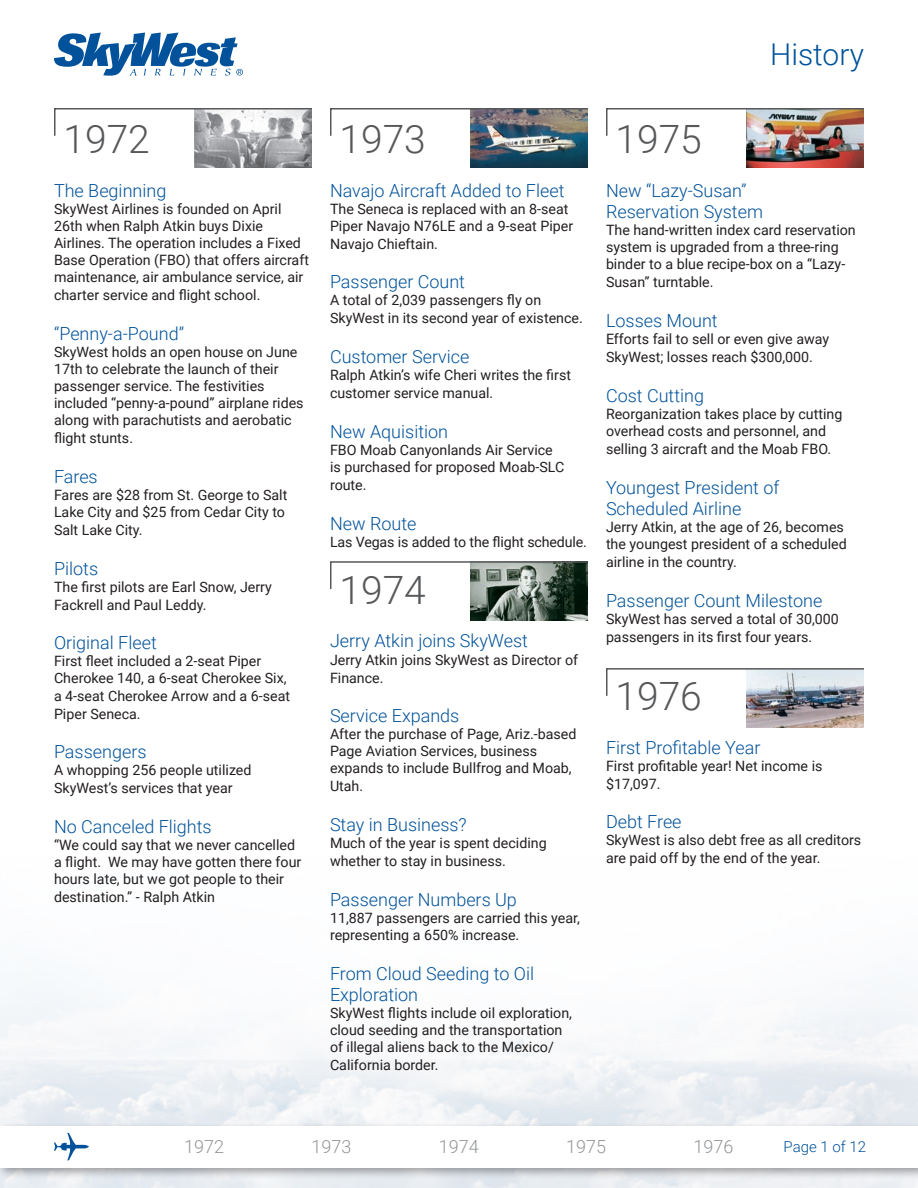
<style>
.page{position:relative;width:918px;height:1188px;background:#fff}
.page>*{position:absolute;margin:0;border:0;box-sizing:border-box;transform-origin:0 0}
.t1{font:300 39px "Roboto";color:#57585a}
.t2{font:300 30px "Roboto";color:#01529a}
.t3{font:300 18px "Roboto";color:#01529a}
.t4{font:300 18px "Roboto";color:#939598}
.t5{font:300 15px "Roboto";color:#01529a}
.t6{font:14.25px/17.4px "Roboto";color:#231f20}
</style>
<div class="page">
<div style="left:0;top:1122px;width:918px;height:58px;background:#231f20;opacity:.4"></div>
<div style="left:0;top:1126px;width:918px;height:41px;background:#fff"></div>
<svg style="left:54px;top:33px;width:189px;height:42px"></svg>
<svg style="left:54px;top:1133px;width:35px;height:27px"></svg>
<img style="left:195px;top:137px;width:117px;height:31px">
<svg style="left:54px;top:108px;width:258px;height:29px"></svg>
<img style="left:471px;top:137px;width:117px;height:31px">
<img style="left:330px;top:108px;width:258px;height:29px">
<img style="left:471px;top:590px;width:117px;height:31px">
<svg style="left:330px;top:561px;width:258px;height:29px"></svg>
<img style="left:747px;top:137px;width:117px;height:31px">
<img style="left:747px;top:697px;width:117px;height:31px">
<img style="left:606px;top:108px;width:258px;height:29px">
<svg style="left:606px;top:668px;width:258px;height:29px"></svg>
<p class="t1" style="left:63px;top:112px;width:88px">1972</p>
<p class="t3" style="left:54px;top:178px;width:114px">The Beginning</p>
<p class="t6" style="left:54px;top:199px;width:257px">SkyWest Airlines is founded on April 26th when Ralph Atkin buys Dixie Airlines. The operation includes a Fixed Base Operation (FBO) that offers aircraft maintenance, air ambulance service, air charter service and flight school.</p>
<p class="t3" style="left:54px;top:321px;width:132px">“Penny-a-Pound”</p>
<p class="t6" style="left:54px;top:343px;width:251px">SkyWest holds an open house on June 17th to celebrate the launch of their passenger service. The festivities included “penny-a-pound” airplane rides along with parachutists and aerobatic flight stunts.</p>
<p class="t3" style="left:54px;top:464px;width:45px">Fares</p>
<p class="t6" style="left:54px;top:486px;width:235px">Fares are $28 from St. George to Salt<br>Lake City and $25 from Cedar City to<br>Salt Lake City.</p>
<p class="t3" style="left:54px;top:556px;width:46px">Pilots</p>
<p class="t6" style="left:54px;top:577px;width:219px;line-height:18px">The first pilots are Earl Snow, Jerry<br>Fackrell and Paul Leddy.</p>
<p class="t3" style="left:54px;top:630px;width:104px">Original Fleet</p>
<p class="t6" style="left:54px;top:652px;width:238px">First fleet included a 2-seat Piper<br>Cherokee 140, a 6-seat Cherokee Six, a 4-seat Cherokee Arrow and a 6-seat<br>Piper Seneca.</p>
<p class="t3" style="left:54px;top:739px;width:94px">Passengers</p>
<p class="t6" style="left:54px;top:761px;width:199px;line-height:18px">A whopping 256 people utilized<br>SkyWest’s services that year</p>
<p class="t3" style="left:54px;top:814px;width:159px">No Canceled Flights</p>
<p class="t6" style="left:54px;top:836px;width:249px">“We could say that we never cancelled a flight. We may have gotten there four hours late, but we got people to their destination.” - Ralph Atkin</p>
<h2 class="t2" style="left:770px;top:33px;width:95px">History</h2>
<p class="t1" style="left:339px;top:112px;width:88px">1973</p>
<p class="t3" style="left:330px;top:178px;width:236px">Navajo Aircraft Added to Fleet</p>
<p class="t6" style="left:330px;top:199px;width:245px">The Seneca is replaced with an 8-seat<br>Piper Navajo N76LE and a 9-seat Piper<br>Navajo Chieftain.</p>
<p class="t3" style="left:330px;top:269px;width:137px">Passenger Count</p>
<p class="t6" style="left:330px;top:291px;width:254px;line-height:18px">A total of 2,039 passengers fly on<br>SkyWest in its second year of existence.</p>
<p class="t3" style="left:330px;top:344px;width:141px">Customer Service</p>
<p class="t6" style="left:330px;top:366px;width:243px;line-height:18px">Ralph Atkin’s wife Cheri writes the first customer service manual.</p>
<p class="t3" style="left:330px;top:419px;width:120px">New Aquisition</p>
<p class="t6" style="left:330px;top:441px;width:236px">FBO Moab Canyonlands Air Service is purchased for proposed Moab-SLC route.</p>
<p class="t3" style="left:330px;top:511px;width:88px">New Route</p>
<p class="t6" style="left:330px;top:532px;width:259px">Las Vegas is added to the flight schedule.</p>
<p class="t1" style="left:339px;top:563px;width:88px">1974</p>
<p class="t3" style="left:330px;top:628px;width:200px">Jerry Atkin joins SkyWest</p>
<p class="t6" style="left:330px;top:650px;width:250px;line-height:18px">Jerry Atkin joins SkyWest as Director of<br>Finance.</p>
<p class="t3" style="left:330px;top:703px;width:131px">Service Expands</p>
<p class="t6" style="left:330px;top:725px;width:248px">After the purchase of Page, Ariz.-based<br>Page Aviation Services, business expands to include Bullfrog and Moab,<br>Utah.</p>
<p class="t3" style="left:330px;top:812px;width:138px">Stay in Business?</p>
<p class="t6" style="left:330px;top:834px;width:218px;line-height:18px">Much of the year is spent deciding whether to stay in business.</p>
<p class="t3" style="left:330px;top:887px;width:188px">Passenger Numbers Up</p>
<p class="t6" style="left:330px;top:909px;width:251px">11,887 passengers are carried this year, representing a 650% increase.</p>
<p class="t3" style="left:330px;top:961px;width:206px">From Cloud Seeding to Oil</p>
<p class="t3" style="left:330px;top:982px;width:90px">Exploration</p>
<p class="t6" style="left:330px;top:1004px;width:244px">SkyWest flights include oil exploration, cloud seeding and the transportation of illegal aliens back to the Mexico/ California border.</p>
<p class="t1" style="left:615px;top:112px;width:88px">1975</p>
<p class="t3" style="left:606px;top:178px;width:142px">New “Lazy-Susan”</p>
<p class="t3" style="left:606px;top:199px;width:159px">Reservation System</p>
<p class="t6" style="left:606px;top:221px;width:251px">The hand-written index card reservation system is upgraded from a three-ring binder to a blue recipe-box on a “Lazy-Susan” turntable.</p>
<p class="t3" style="left:606px;top:308px;width:113px">Losses Mount</p>
<p class="t6" style="left:606px;top:330px;width:225px;line-height:18px">Efforts fail to sell or even give away<br>SkyWest; losses reach $300,000.</p>
<p class="t3" style="left:606px;top:383px;width:100px">Cost Cutting</p>
<p class="t6" style="left:606px;top:405px;width:238px">Reorganization takes place by cutting overhead costs and personnel, and selling 3 aircraft and the Moab FBO.</p>
<p class="t3" style="left:606px;top:475px;width:175px">Youngest President of</p>
<p class="t3" style="left:606px;top:496px;width:137px">Scheduled Airline</p>
<p class="t6" style="left:606px;top:518px;width:242px">Jerry Atkin, at the age of 26, becomes the youngest president of a scheduled airline in the country.</p>
<p class="t3" style="left:606px;top:588px;width:218px">Passenger Count Milestone</p>
<p class="t6" style="left:606px;top:609px;width:234px;line-height:18px">SkyWest has served a total of 30,000 passengers in its first four years.</p>
<p class="t1" style="left:615px;top:669px;width:88px">1976</p>
<p class="t3" style="left:606px;top:735px;width:156px">First Profitable Year</p>
<p class="t6" style="left:606px;top:756px;width:218px;line-height:18px">First profitable year! Net income is $17,097.</p>
<p class="t3" style="left:606px;top:809px;width:77px">Debt Free</p>
<p class="t6" style="left:606px;top:831px;width:257px">SkyWest is also debt free as all creditors are paid off by the end of the year.</p>
<p class="t4" style="left:184px;top:1134px;width:41px">1972</p>
<p class="t4" style="left:312px;top:1134px;width:41px">1973</p>
<p class="t4" style="left:439px;top:1134px;width:41px">1974</p>
<p class="t4" style="left:566px;top:1134px;width:41px">1975</p>
<p class="t4" style="left:694px;top:1134px;width:41px">1976</p>
<p class="t5" style="left:784px;top:1136px;width:84px">Page 1 of 12</p>
</div>
